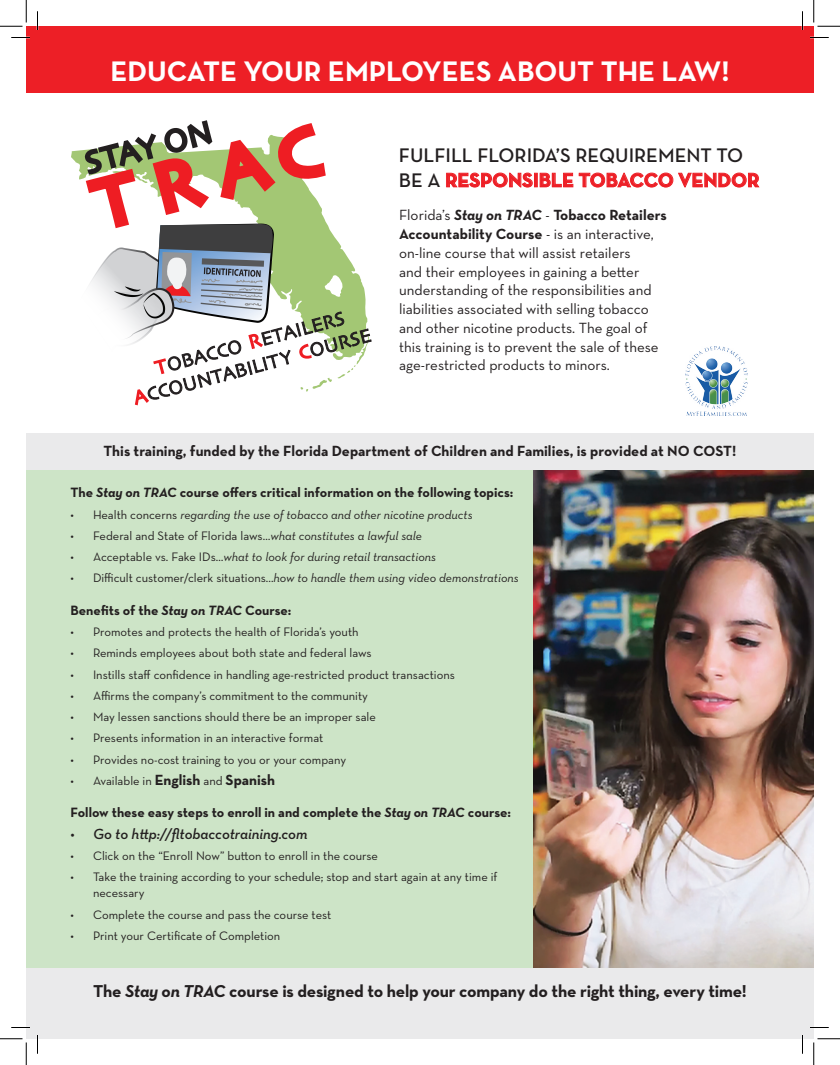
<style>
.page{position:relative;width:840px;height:1065px;background:#fff}
.page>*{position:absolute;margin:0;border:0;box-sizing:border-box;transform-origin:0 0}
.t1{font:700 28.75px "Neutraface Text";color:#fff}
.t2{font:600 20px/25px "Neutraface Text";color:#231f20}
.t3{font:700 17.5px "Neutraface Text";letter-spacing:-.01em;color:#231f20}
.t4{font:15px/18.8px "Neutraface Text";color:#231f20}
.t5{font:700 15px "Neutraface Text";color:#231f20}
.t6{font:italic 600 15px "Neutraface Text";color:#231f20}
.t7{font:700 13.75px "Neutraface Text";color:#231f20}
.t8{font:12.5px/16.2px "Neutraface Text";color:#231f20}
.t9{font:italic 12.5px "Neutraface Text";color:#231f20}
.s1{font-weight:700;color:#ed1f26}
.s2{font-weight:700;font-style:italic}
.s3{font-weight:700}
.s4{font-style:italic}
.s5{font-style:normal}
.s6{font-weight:700;font-size:15px}
</style>
<div class="page">
<div style="left:26px;top:470px;width:788px;height:499px;background:#cde4c7"></div>
<img style="left:534px;top:470px;width:280px;height:498px">
<div style="left:26px;top:26px;width:788px;height:67px;background:#ed1f26"></div>
<div style="left:26px;top:433px;width:788px;height:37px;background:#eaeaeb"></div>
<div style="left:26px;top:968px;width:788px;height:71px;background:#eaeaeb"></div>
<img style="left:686px;top:347px;width:62px;height:69px">
<svg style="left:79px;top:120px;width:293px;height:286px"></svg>
<svg style="left:446px;top:173px;width:87px;height:14px"></svg>
<div style="left:534px;top:173px;width:3px;height:14px;border:1px solid #ed1f26"></div>
<svg style="left:540px;top:173px;width:33px;height:14px"></svg>
<svg style="left:579px;top:173px;width:180px;height:14px"></svg>
<svg style="left:11px;top:37px;width:19px;height:1px"></svg>
<svg style="left:810px;top:37px;width:19px;height:1px"></svg>
<svg style="left:11px;top:1027px;width:19px;height:1px"></svg>
<svg style="left:810px;top:1027px;width:19px;height:1px"></svg>
<svg style="left:37px;top:11px;width:1px;height:19px"></svg>
<svg style="left:37px;top:1035px;width:1px;height:19px"></svg>
<svg style="left:802px;top:11px;width:1px;height:19px"></svg>
<svg style="left:802px;top:1035px;width:1px;height:19px"></svg>
<svg style="left:0;top:0;width:27px;height:27px"></svg>
<svg style="left:0;top:1039px;width:27px;height:26px"></svg>
<svg style="left:814px;top:0;width:26px;height:27px"></svg>
<svg style="left:814px;top:1039px;width:26px;height:26px"></svg>
<h1 class="t1" style="left:110px;top:52px;width:621px">EDUCATE YOUR EMPLOYEES ABOUT THE LAW!</h1>
<h2 class="t2" style="left:399px;top:142px;width:362px">FULFILL FLORIDA’S REQUIREMENT TO<br>BE A <span class="s1">RESPONSIBLE TOBACCO VENDOR</span></h2>
<p class="t4" style="left:399px;top:206px;width:269px">Florida’s <span class="s2">Stay on TRAC</span> - <span class="s3">Tobacco Retailers Accountability Course</span> - is an interactive, on-line course that will assist retailers<br>and their employees in gaining a better understanding of the responsibilities and liabilities associated with selling tobacco and other nicotine products. The goal of this training is to prevent the sale of these age-restricted products to minors.</p>
<p class="t5" style="left:104px;top:442px;width:634px">This training, funded by the Florida Department of Children and Families, is provided at NO COST!</p>
<p class="t7" style="left:71px;top:484px;width:444px">The <span class="s4">Stay on TRAC</span> course offers critical information on the following topics:</p>
<p class="t9" style="left:71px;top:507px;width:404px"><span class="s5">• Health concerns</span> regarding the use of tobacco and other nicotine products</p>
<p class="t8" style="left:71px;top:527px;width:353px">• Federal and State of Florida laws…<span class="s4">what constitutes a lawful sale</span></p>
<p class="t9" style="left:71px;top:549px;width:367px"><span class="s5">• Acceptable vs. Fake IDs…</span>what to look for during retail transactions</p>
<p class="t9" style="left:71px;top:570px;width:450px"><span class="s5">• Difficult customer/clerk situations...</span>how to handle them using video demonstrations</p>
<p class="t7" style="left:71px;top:601px;width:223px">Benefits of the <span class="s4">Stay on TRAC</span> Course:</p>
<p class="t8" style="left:71px;top:624px;width:290px">• Promotes and protects the health of Florida’s youth</p>
<p class="t8" style="left:71px;top:645px;width:303px">• Reminds employees about both state and federal laws</p>
<p class="t8" style="left:71px;top:666px;width:386px">• Instills staff confidence in handling age-restricted product transactions</p>
<p class="t8" style="left:71px;top:687px;width:299px">• Affirms the company’s commitment to the community</p>
<p class="t8" style="left:71px;top:709px;width:307px">• May lessen sanctions should there be an improper sale</p>
<p class="t8" style="left:71px;top:730px;width:254px">• Presents information in an interactive format</p>
<p class="t8" style="left:71px;top:751px;width:277px">• Provides no-cost training to you or your company</p>
<p class="t8" style="left:71px;top:772px;width:206px">• Available in <span class="s6">English</span> and <span class="s6">Spanish</span></p>
<p class="t7" style="left:71px;top:804px;width:442px">Follow these easy steps to enroll in and complete the <span class="s4">Stay on TRAC</span> course:</p>
<p class="t6" style="left:71px;top:824px;width:238px">• Go to http://fltobaccotraining.com</p>
<p class="t8" style="left:71px;top:847px;width:309px">• Click on the “Enroll Now” button to enroll in the course</p>
<p class="t8" style="left:93px;top:869px;width:406px;text-indent:-22px">• Take the training according to your schedule; stop and start again at any time if necessary</p>
<p class="t8" style="left:71px;top:906px;width:262px">• Complete the course and pass the course test</p>
<p class="t8" style="left:71px;top:927px;width:211px">• Print your Certificate of Completion</p>
<h3 class="t3" style="left:93px;top:980px;width:655px">The <span class="s4">Stay on TRAC</span> course is designed to help your company do the right thing, every time!</h3>
</div>
